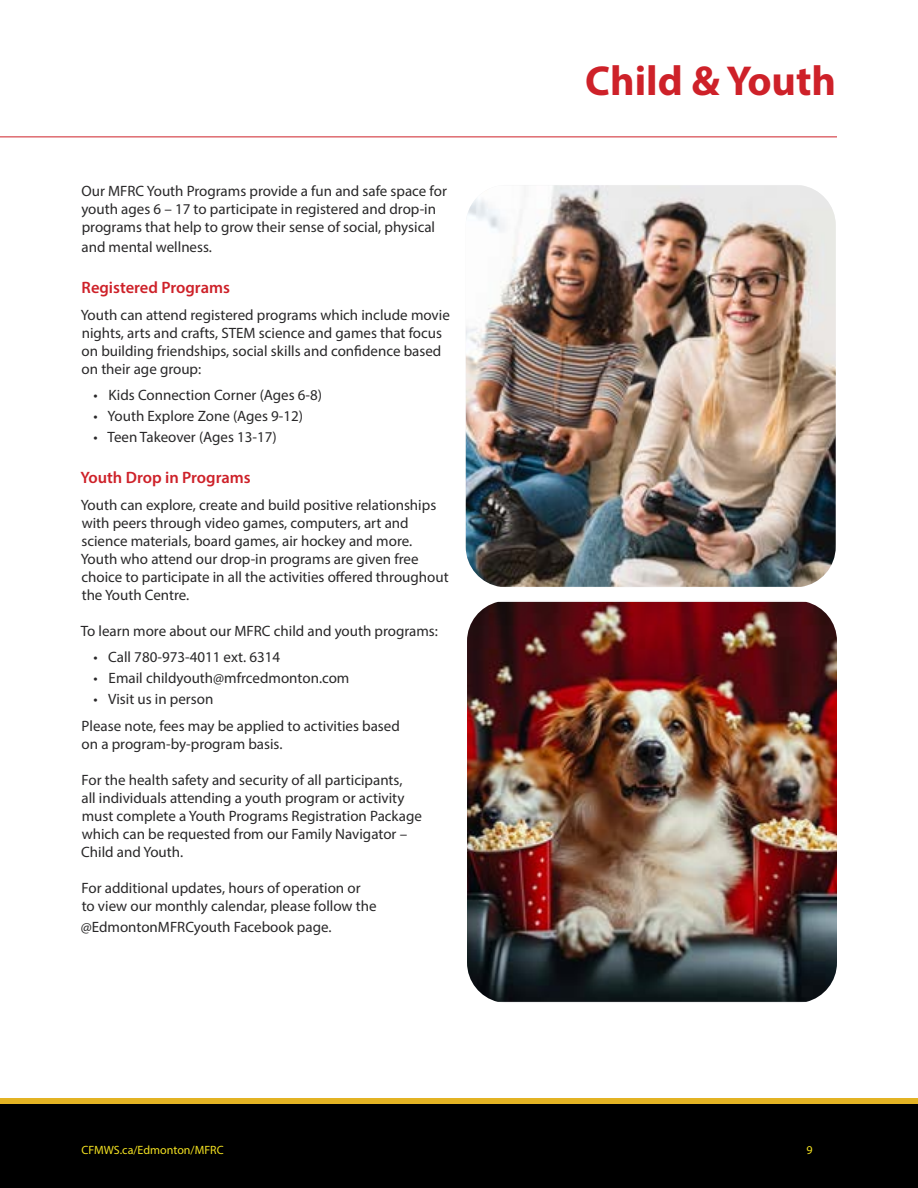
<style>
.page{position:relative;width:918px;height:1188px;background:#fff}
.page>*{position:absolute;margin:0;border:0;box-sizing:border-box;transform-origin:0 0}
.t1{font:700 42px "Myriad Pro";color:#ce2129}
.t2{font:600 16.5px "Myriad Pro";color:#ce2129}
.t3{font:15px/18px "Myriad Pro";color:#292829}
.t4{font:12px "Myriad Pro";color:#f4e221}
</style>
<div class="page">
<div style="left:0;top:1099px;width:918px;height:5px;background:#e3b324"></div>
<div style="left:0;top:1104px;width:918px;height:84px;background:#000"></div>
<hr style="left:0;top:136px;width:837px;height:1px;background:#ce2129">
<img style="left:466px;top:185px;width:370px;height:402px">
<img style="left:467px;top:602px;width:370px;height:400px">
<p class="t3" style="left:81px;top:182px;width:367px">Our MFRC Youth Programs provide a fun and safe space for youth ages 6 – 17 to participate in registered and drop-in programs that help to grow their sense of social, physical</p>
<p class="t3" style="left:81px;top:238px;width:132px">and mental wellness.</p>
<p class="t2" style="left:82px;top:277px;width:150px">Registered Programs</p>
<p class="t3" style="left:81px;top:306px;width:371px">Youth can attend registered programs which include movie nights, arts and crafts, STEM science and games that focus on building friendships, social skills and confidence based on their age group:</p>
<p class="t3" style="left:93px;top:386px;width:230px">• Kids Connection Corner (Ages 6-8)</p>
<p class="t3" style="left:93px;top:407px;width:211px">• Youth Explore Zone (Ages 9-12)</p>
<p class="t3" style="left:93px;top:428px;width:185px">• Teen Takeover (Ages 13-17)</p>
<p class="t2" style="left:80px;top:467px;width:172px">Youth Drop in Programs</p>
<p class="t3" style="left:81px;top:496px;width:370px">Youth can explore, create and build positive relationships with peers through video games, computers, art and science materials, board games, air hockey and more.<br>Youth who attend our drop-in programs are given free choice to participate in all the activities offered throughout the Youth Centre.</p>
<p class="t3" style="left:81px;top:622px;width:359px">To learn more about our MFRC child and youth programs:</p>
<p class="t3" style="left:93px;top:648px;width:188px">• Call 780-973-4011 ext. 6314</p>
<p class="t3" style="left:93px;top:669px;width:258px">• Email childyouth@mfrcedmonton.com</p>
<p class="t3" style="left:82px;top:685px;width:320px;line-height:27px;text-indent:12px">• Visit us in person<br>Please note, fees may be applied to activities based</p>
<p class="t3" style="left:82px;top:735px;width:202px">on a program-by-program basis.</p>
<p class="t3" style="left:81px;top:771px;width:342px">For the health safety and security of all participants,<br>all individuals attending a youth program or activity must complete a Youth Programs Registration Package which can be requested from our Family Navigator – Child and Youth.</p>
<p class="t3" style="left:82px;top:879px;width:296px">For additional updates, hours of operation or to view our monthly calendar, please follow the</p>
<p class="t3" style="left:81px;top:918px;width:252px">@EdmontonMFRCyouth Facebook page.</p>
<h1 class="t1" style="left:585px;top:54px;width:252px">Child &amp; Youth</h1>
<p class="t4" style="left:82px;top:1143px;width:144px">CFMWS.ca/Edmonton/MFRC</p>
<p class="t4" style="left:807px;top:1143px;width:8px">9</p>
</div>
